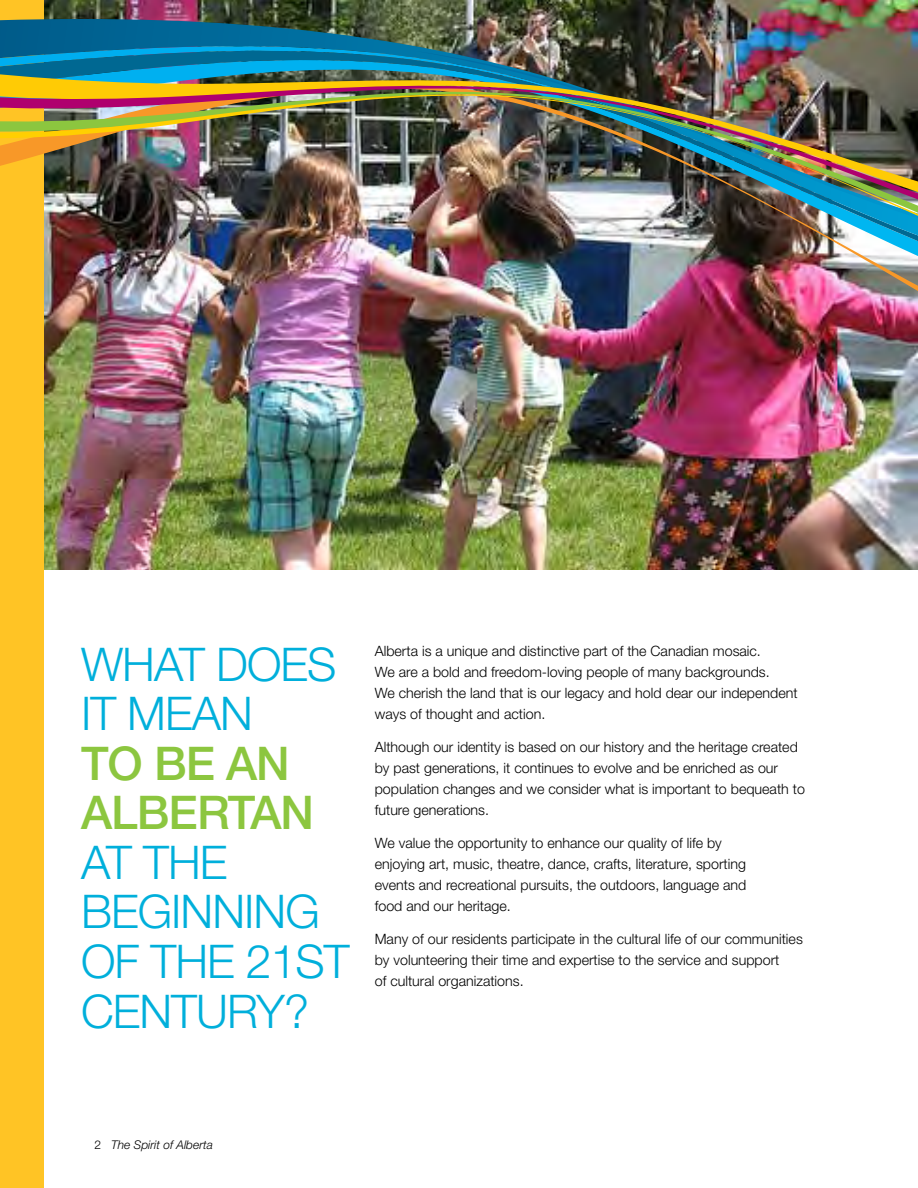
<style>
.page{position:relative;width:918px;height:1188px;background:#fff}
.page>*{position:absolute;margin:0;border:0;box-sizing:border-box;transform-origin:0 0}
.t1{font:300 46.5px/49.5px "Helvetica Neue";letter-spacing:-.02em;color:#00afdb}
.t2{font:500 46.5px/49.5px "Helvetica Neue";letter-spacing:-.02em;color:#8cc63f}
.t3{font:300 14.25px/21px "Helvetica Neue";color:#000}
.t4{font:italic 300 12px "Helvetica Neue";color:#000}
.s1{font-style:normal}
</style>
<div class="page">
<img style="left:43px;top:0;width:875px;height:569px">
<div style="left:0;top:0;width:43px;height:1188px;background:#ffc425"></div>
<img style="left:43px;top:321px;width:875px;height:12px">
<img style="left:0;top:9px;width:918px;height:312px">
<h1 class="t1" style="left:81px;top:639px;width:257px">WHAT DOES<br>IT MEAN</h1>
<h1 class="t2" style="left:81px;top:738px;width:235px">TO BE AN<br>ALBERTAN</h1>
<h1 class="t1" style="left:81px;top:837px;width:270px">AT THE<br>BEGINNING<br>OF THE 21ST<br>CENTURY?</h1>
<p class="t3" style="left:375px;top:640px;width:424px">Alberta is a unique and distinctive part of the Canadian mosaic.<br>We are a bold and freedom-loving people of many backgrounds.<br>We cherish the land that is our legacy and hold dear our independent ways of thought and action.</p>
<p class="t3" style="left:375px;top:736px;width:432px">Although our identity is based on our history and the heritage created by past generations, it continues to evolve and be enriched as our population changes and we consider what is important to bequeath to future generations.</p>
<p class="t3" style="left:375px;top:832px;width:373px">We value the opportunity to enhance our quality of life by enjoying art, music, theatre, dance, crafts, literature, sporting events and recreational pursuits, the outdoors, language and food and our heritage.</p>
<p class="t3" style="left:375px;top:928px;width:430px">Many of our residents participate in the cultural life of our communities by volunteering their time and expertise to the service and support<br>of cultural organizations.</p>
<p class="t4" style="left:94px;top:1137px;width:120px"><span class="s1">2</span> The Spirit of Alberta</p>
</div>
